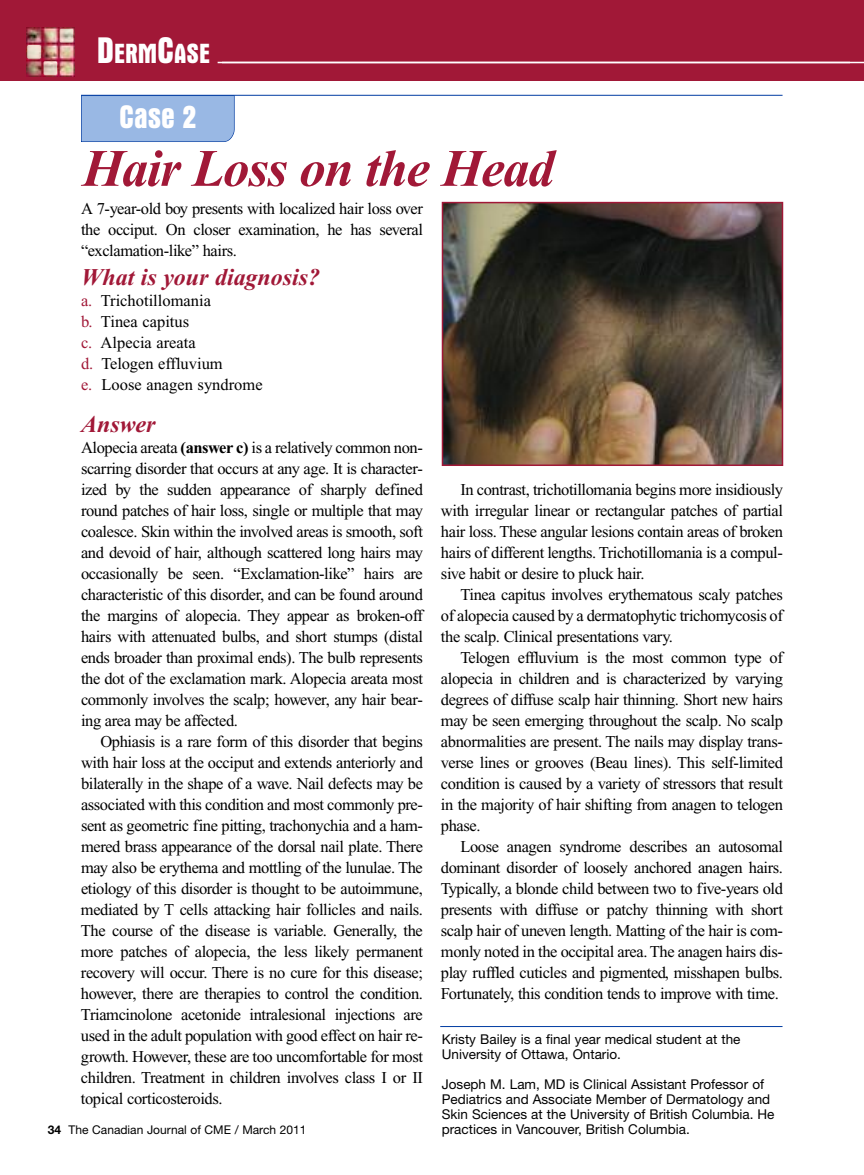
<style>
.page{position:relative;width:864px;height:1175px;background:#fff}
.page>*{position:absolute;margin:0;border:0;box-sizing:border-box;transform-origin:0 0}
.t1{font:italic 700 52.5px "Times New Roman";letter-spacing:-.025em;color:#a11837}
.t2{font:700 condensed 33px "Aurora BT";color:#fff}
.t3{font:700 condensed 28.2px "Aurora BT";color:#fff}
.t4{font:italic 700 24px "Times New Roman";color:#a11837}
.t5{font:16.5px/21px "Times New Roman";letter-spacing:-.025em;color:#000;text-align:justify}
.t6{font:16.5px/21px "Times New Roman";color:#000}
.t7{font:13.5px/15px "Helvetica Neue";color:#000}
.t8{font:12px "Helvetica Neue";color:#000}
.s1{font-size:37.5px}
.s2{color:#a11837}
.s3{font-weight:700}
.s4{font-style:inherit}
</style>
<div class="page">
<div style="left:0;top:0;width:864px;height:81px;background:#a11837"></div>
<img style="left:26px;top:28px;width:48px;height:48px">
<img style="left:27px;top:29px;width:46px;height:46px">
<img style="left:445px;top:205px;width:335px;height:258px">
<div style="left:442px;top:202px;width:341px;height:264px;border:2px solid #a11837"></div>
<hr style="left:440px;top:1026px;width:343px;height:1px;background:#003ca2">
<div style="left:81px;top:96px;width:154px;height:46px;background:#99b8e4"></div>
<hr style="left:81px;top:95px;width:702px;height:1px;background:#003ca2">
<hr style="left:218px;top:62px;width:646px;height:1px;background:#fff">
<h3 class="t3" style="left:97px;top:37px;width:115px"><span class="s1">D</span>ERM<span class="s1">C</span>ASE</h3>
<h2 class="t2" style="left:119px;top:98px;width:78px">Case 2</h2>
<h1 class="t1" style="left:82px;top:151px;width:473px">Hair Loss on the Head</h1>
<p class="t5" style="left:81px;top:199px;width:343px">A 7-year-old boy presents with localized hair loss over the occiput. On closer examination, he has several “exclamation-like” hairs.</p>
<h3 class="t4" style="left:81px;top:269px;width:241px">What is your diagnosis?</h3>
<p class="t6" style="left:81px;top:292px;width:183px"><span class="s2">a.</span> Trichotillomania<br><span class="s2">b.</span> Tinea capitus<br><span class="s2">c.</span> Alpecia areata<br><span class="s2">d.</span> Telogen effluvium<br><span class="s2">e.</span> Loose anagen syndrome</p>
<h3 class="t4" style="left:81px;top:416px;width:76px">Answer</h3>
<p class="t5" style="left:81px;top:439px;width:343px">Alopecia areata <span class="s3">(answer c)</span> is a relatively common non&shy;scarring disorder that occurs at any age. It is character&shy;ized by the sudden appearance of sharply defined round patches of hair loss, single or multiple that may coalesce. Skin within the involved areas is smooth, soft and devoid of hair, although scattered long hairs may occasionally be seen. “Exclamation-like” hairs are characteristic of this disorder, and can be found around the margins of alopecia. They appear as broken-off hairs with attenuated bulbs, and short stumps (distal ends broader than proximal ends). The bulb represents the dot of the exclamation mark. Alopecia areata most commonly involves the scalp; however, any hair bear&shy;ing area may be affected.</p>
<p class="t5" style="left:81px;top:733px;width:344px;text-indent:19px">Ophiasis is a rare form of this disorder that begins with hair loss at the occiput and extends anteriorly and bilaterally in the shape of a wave. Nail defects may be associated with this condition and most commonly pre&shy;sent as geometric fine pitting, trachonychia and a ham&shy;mered brass appearance of the dorsal nail plate. There may also be erythema and mottling of the lunulae. The etiology of this disorder is thought to be autoimmune, mediated by T cells attacking hair follicles and nails.<br>The course of the disease is variable. Generally, the more patches of alopecia, the less likely permanent recovery will occur. There is no cure for this disease; however, there are therapies to control the condition.<br>Triamcinolone acetonide intralesional injections are used in the adult population with good effect on hair re&shy;growth. However, these are too uncomfortable for most children. Treatment in children involves class I or II topical corticosteroids.</p>
<p class="t8" style="left:48px;top:1125px;width:260px"><span class="s3">34</span> The Canadian Journal of CME / March 2011</p>
<p class="t5" style="left:441px;top:481px;width:343px;text-indent:19px">In contrast, trichotillomania begins more insidiously with irregular linear or rectangular patches of partial hair loss. These angular lesions contain areas of broken hairs of different lengths. Trichotillomania is a compul&shy;sive habit or desire to pluck hair.</p>
<p class="t5" style="left:441px;top:586px;width:343px;text-indent:19px">Tinea capitus involves erythematous scaly patches of alopecia caused by a dermatophytic trichomycosis of the scalp. Clinical presentations vary.</p>
<p class="t5" style="left:441px;top:649px;width:343px;text-indent:19px">Telogen effluvium is the most common type of alopecia in children and is characterized by varying degrees of diffuse scalp hair thinning. Short new hairs may be seen emerging throughout the scalp. No scalp abnormalities are present. The nails may display trans&shy;verse lines or grooves (Beau lines). This self-limited condition is caused by a variety of stressors that result in the majority of hair shifting from anagen to telogen phase.</p>
<p class="t5" style="left:441px;top:838px;width:343px;text-indent:19px">Loose anagen syndrome describes an autosomal dominant disorder of loosely anchored anagen hairs.<br>Typically, a blonde child between two to five-years old presents with diffuse or patchy thinning with short scalp hair of uneven length. Matting of the hair is com&shy;monly noted in the occipital area. The anagen hairs dis&shy;play ruffled cuticles and pigmented, misshapen bulbs.<br>Fortunately, this condition tends to improve with time.</p>
<p class="t7" style="left:442px;top:1032px;width:300px">Kristy Bailey is a final year medical student at the<br>University of Ottawa, Ontario.</p>
<p class="t7" style="left:442px;top:1077px;width:334px"><span class="s4">Joseph M. Lam</span>, MD is Clinical Assistant Professor of Pediatrics and Associate Member of Dermatology and Skin Sciences at the University of British Columbia. He practices in Vancouver, British Columbia.</p>
</div>
